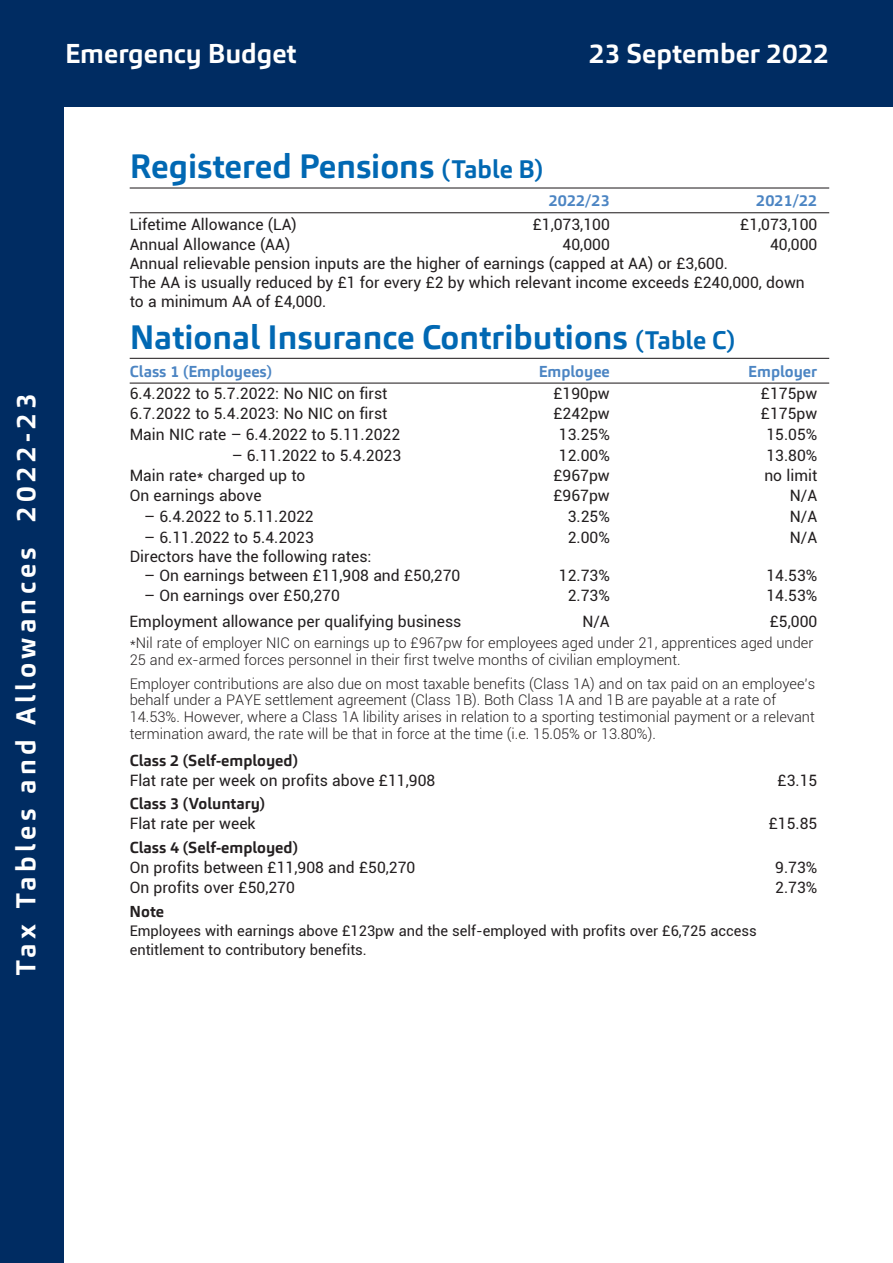
<style>
.page{position:relative;width:893px;height:1263px;background:#fff}
.page>*{position:absolute;margin:0;border:0;box-sizing:border-box;transform-origin:0 0}
.t1{font:700 33.45px "Carnac";color:#0168b3}
.t2{font:700 27px "Carnac";color:#fff}
.t3{font:700 27px "Carnac";letter-spacing:.16em;color:#fff}
.t4{font:15.75px/18.8px "Roboto";color:#231f20}
.t5{font:700 15.75px "Carnac";color:#231f20}
.t6{font:700 15.75px "Carnac";color:#4c85c3}
.t7{font:300 14.7px/16.8px "Roboto";color:#231f20}
.t8{font:14.7px/19.6px "Roboto";color:#231f20}
.s1{font-size:25.05px}
</style>
<div class="page">
<hr style="left:130px;top:187px;width:699px;height:2px;background:#231f20">
<hr style="left:130px;top:212px;width:699px;height:1px;background:#231f20">
<hr style="left:130px;top:358px;width:699px;height:1px;background:#231f20">
<hr style="left:130px;top:383px;width:699px;height:1px;background:#231f20">
<div style="left:0;top:0;width:893px;height:106px;background:#002c62"></div>
<div style="left:0;top:106px;width:64px;height:1157px;background:#002c62"></div>
<h2 class="t2" style="left:65px;top:36px;width:233px">Emergency Budget</h2>
<h2 class="t2" style="left:589px;top:36px;width:242px">23 September 2022</h2>
<h2 class="t3" style="left:9px;top:976px;width:584px;rotate:-90deg">Tax Tables and Allowances 2022-23</h2>
<h1 class="t1" style="left:130px;top:145px;width:415px">Registered Pensions <span class="s1">(Table B)</span></h1>
<p class="t6" style="left:549px;top:191px;width:63px">2022/23</p>
<p class="t6" style="left:756px;top:191px;width:63px">2021/22</p>
<p class="t4" style="left:130px;top:215px;width:169px">Lifetime Allowance (LA)</p>
<p class="t4" style="left:533px;top:215px;width:79px">£1,073,100</p>
<p class="t4" style="left:740px;top:215px;width:79px">£1,073,100</p>
<p class="t4" style="left:130px;top:234px;width:162px">Annual Allowance (AA)</p>
<p class="t4" style="left:563px;top:234px;width:49px">40,000</p>
<p class="t4" style="left:770px;top:234px;width:49px">40,000</p>
<p class="t4" style="left:130px;top:253px;width:677px">Annual relievable pension inputs are the higher of earnings (capped at AA) or £3,600.<br>The AA is usually reduced by £1 for every £2 by which relevant income exceeds £240,000, down to a minimum AA of £4,000.</p>
<h1 class="t1" style="left:130px;top:315px;width:607px">National Insurance Contributions <span class="s1">(Table C)</span></h1>
<p class="t6" style="left:130px;top:361px;width:144px">Class 1 (Employees)</p>
<p class="t6" style="left:539px;top:361px;width:73px">Employee</p>
<p class="t6" style="left:748px;top:361px;width:71px">Employer</p>
<p class="t4" style="left:130px;top:384px;width:259px">6.4.2022 to 5.7.2022: No NIC on first</p>
<p class="t4" style="left:553px;top:384px;width:58px">£190pw</p>
<p class="t4" style="left:761px;top:384px;width:58px">£175pw</p>
<p class="t4" style="left:130px;top:404px;width:259px">6.7.2022 to 5.4.2023: No NIC on first</p>
<p class="t4" style="left:553px;top:404px;width:58px">£242pw</p>
<p class="t4" style="left:761px;top:404px;width:58px">£175pw</p>
<p class="t4" style="left:130px;top:425px;width:272px">Main NIC rate – 6.4.2022 to 5.11.2022</p>
<p class="t4" style="left:559px;top:425px;width:52px">13.25%</p>
<p class="t4" style="left:766px;top:425px;width:52px">15.05%</p>
<p class="t4" style="left:232px;top:446px;width:171px">– 6.11.2022 to 5.4.2023</p>
<p class="t4" style="left:559px;top:446px;width:52px">12.00%</p>
<p class="t4" style="left:766px;top:446px;width:52px">13.80%</p>
<p class="t4" style="left:130px;top:465px;width:177px">Main rate* charged up to</p>
<p class="t4" style="left:553px;top:465px;width:58px">£967pw</p>
<p class="t4" style="left:764px;top:465px;width:54px">no limit</p>
<p class="t4" style="left:130px;top:485px;width:133px">On earnings above</p>
<p class="t4" style="left:553px;top:485px;width:58px">£967pw</p>
<p class="t4" style="left:790px;top:485px;width:29px">N/A</p>
<p class="t4" style="left:144px;top:506px;width:171px">– 6.4.2022 to 5.11.2022</p>
<p class="t4" style="left:568px;top:506px;width:44px">3.25%</p>
<p class="t4" style="left:790px;top:506px;width:29px">N/A</p>
<p class="t4" style="left:144px;top:527px;width:171px">– 6.11.2022 to 5.4.2023</p>
<p class="t4" style="left:568px;top:527px;width:44px">2.00%</p>
<p class="t4" style="left:790px;top:527px;width:29px">N/A</p>
<p class="t4" style="left:130px;top:546px;width:243px">Directors have the following rates:</p>
<p class="t4" style="left:144px;top:566px;width:318px">– On earnings between £11,908 and £50,270</p>
<p class="t4" style="left:559px;top:566px;width:52px">12.73%</p>
<p class="t4" style="left:766px;top:566px;width:52px">14.53%</p>
<p class="t4" style="left:144px;top:585px;width:197px">– On earnings over £50,270</p>
<p class="t4" style="left:568px;top:585px;width:44px">2.73%</p>
<p class="t4" style="left:766px;top:585px;width:52px">14.53%</p>
<p class="t4" style="left:130px;top:611px;width:333px">Employment allowance per qualifying business</p>
<p class="t4" style="left:582px;top:611px;width:29px">N/A</p>
<p class="t4" style="left:770px;top:611px;width:49px">£5,000</p>
<p class="t7" style="left:130px;top:634px;width:685px">*Nil rate of employer NIC on earnings up to £967pw for employees aged under 21, apprentices aged under<br>25 and ex-armed forces personnel in their first twelve months of civilian employment.</p>
<p class="t7" style="left:130px;top:674px;width:687px">Employer contributions are also due on most taxable benefits (Class 1A) and on tax paid on an employee’s behalf under a PAYE settlement agreement (Class 1B). Both Class 1A and 1B are payable at a rate of 14.53%. However, where a Class 1A libility arises in relation to a sporting testimonial payment or a relevant termination award, the rate will be that in force at the time (i.e. 15.05% or 13.80%).</p>
<p class="t5" style="left:130px;top:750px;width:170px">Class 2 (Self-employed)</p>
<p class="t4" style="left:130px;top:770px;width:307px">Flat rate per week on profits above £11,908</p>
<p class="t4" style="left:777px;top:770px;width:41px">£3.15</p>
<p class="t5" style="left:130px;top:794px;width:137px">Class 3 (Voluntary)</p>
<p class="t4" style="left:130px;top:814px;width:127px">Flat rate per week</p>
<p class="t4" style="left:769px;top:814px;width:50px">£15.85</p>
<p class="t5" style="left:130px;top:837px;width:170px">Class 4 (Self-employed)</p>
<p class="t4" style="left:130px;top:857px;width:287px">On profits between £11,908 and £50,270</p>
<p class="t4" style="left:775px;top:857px;width:44px">9.73%</p>
<p class="t4" style="left:130px;top:877px;width:167px">On profits over £50,270</p>
<p class="t4" style="left:775px;top:877px;width:44px">2.73%</p>
<p class="t5" style="left:130px;top:901px;width:36px">Note</p>
<p class="t8" style="left:130px;top:920px;width:629px">Employees with earnings above £123pw and the self-employed with profits over £6,725 access entitlement to contributory benefits.</p>
</div>
